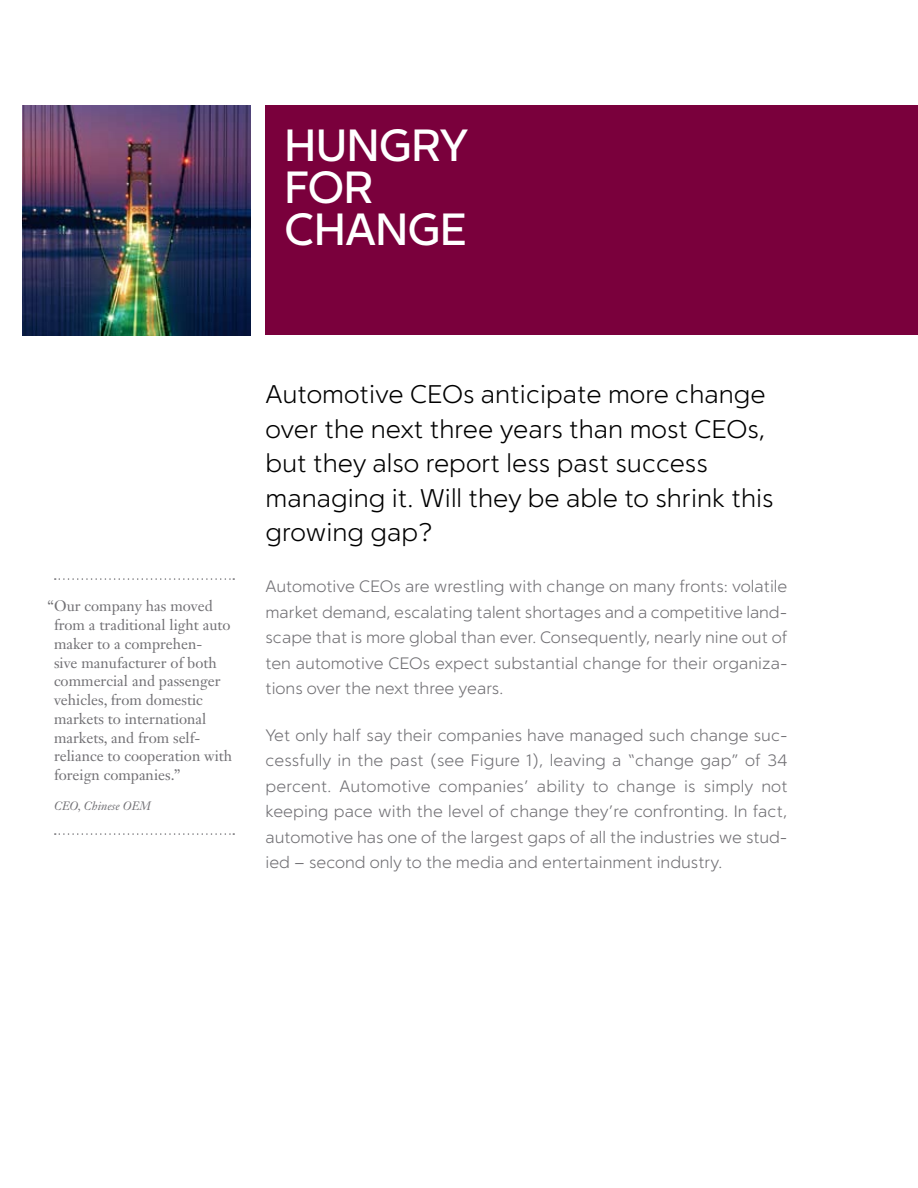
<style>
.page{position:relative;width:918px;height:1188px;background:#fff}
.page>*{position:absolute;margin:0;border:0;box-sizing:border-box;transform-origin:0 0}
.t1{font:45px/42px "VSA Mod Sans Medium 082807";letter-spacing:-.025em;color:#fff}
.t2{font:25.5px/34.5px "VSA Mod Sans Light 082807";color:#000}
.t3{font:16.5px/25.5px "VSA Mod Sans Light 082807";color:#717074;text-align:justify}
.t4{font:15px/18.8px "Janson Text LT Std";color:#717074}
.t5{font:italic 12px "Janson Text LT Std";color:#717074}
</style>
<div class="page">
<div style="left:266px;top:106px;width:652px;height:229px;background:#7a003c"></div>
<img style="left:23px;top:106px;width:227px;height:229px">
<svg style="left:55px;top:578px;width:179px;height:2px"></svg>
<svg style="left:55px;top:833px;width:179px;height:2px"></svg>
<h1 class="t1" style="left:284px;top:124px;width:187px">HUNGRY<br>FOR<br>CHANGE</h1>
<p class="t4" style="left:54px;top:597px;width:180px;text-indent:-6px">“Our company has moved from a traditional light auto maker to a comprehen-<br>sive manufacturer of both commercial and passenger vehicles, from domestic markets to international markets, and from self&shy;reliance to cooperation with foreign companies.”</p>
<p class="t5" style="left:54px;top:799px;width:98px">CEO, Chinese OEM</p>
<h2 class="t2" style="left:266px;top:377px;width:510px">Automotive CEOs anticipate more change over the next three years than most CEOs, but they also report less past success managing it. Will they be able to shrink this growing gap?</h2>
<p class="t3" style="left:266px;top:573px;width:524px">Automotive CEOs are wrestling with change on many fronts: volatile market demand, escalating talent shortages and a competitive land&shy;scape that is more global than ever. Consequently, nearly nine out of ten automotive CEOs expect substantial change for their organiza&shy;tions over the next three years.</p>
<p class="t3" style="left:266px;top:722px;width:524px">Yet only half say their companies have managed such change suc&shy;cessfully in the past (see Figure 1), leaving a “change gap” of 34 percent. Automotive companies’ ability to change is simply not keeping pace with the level of change they’re confronting. In fact, automotive has one of the largest gaps of all the industries we stud&shy;ied – second only to the media and entertainment industry.</p>
</div>
